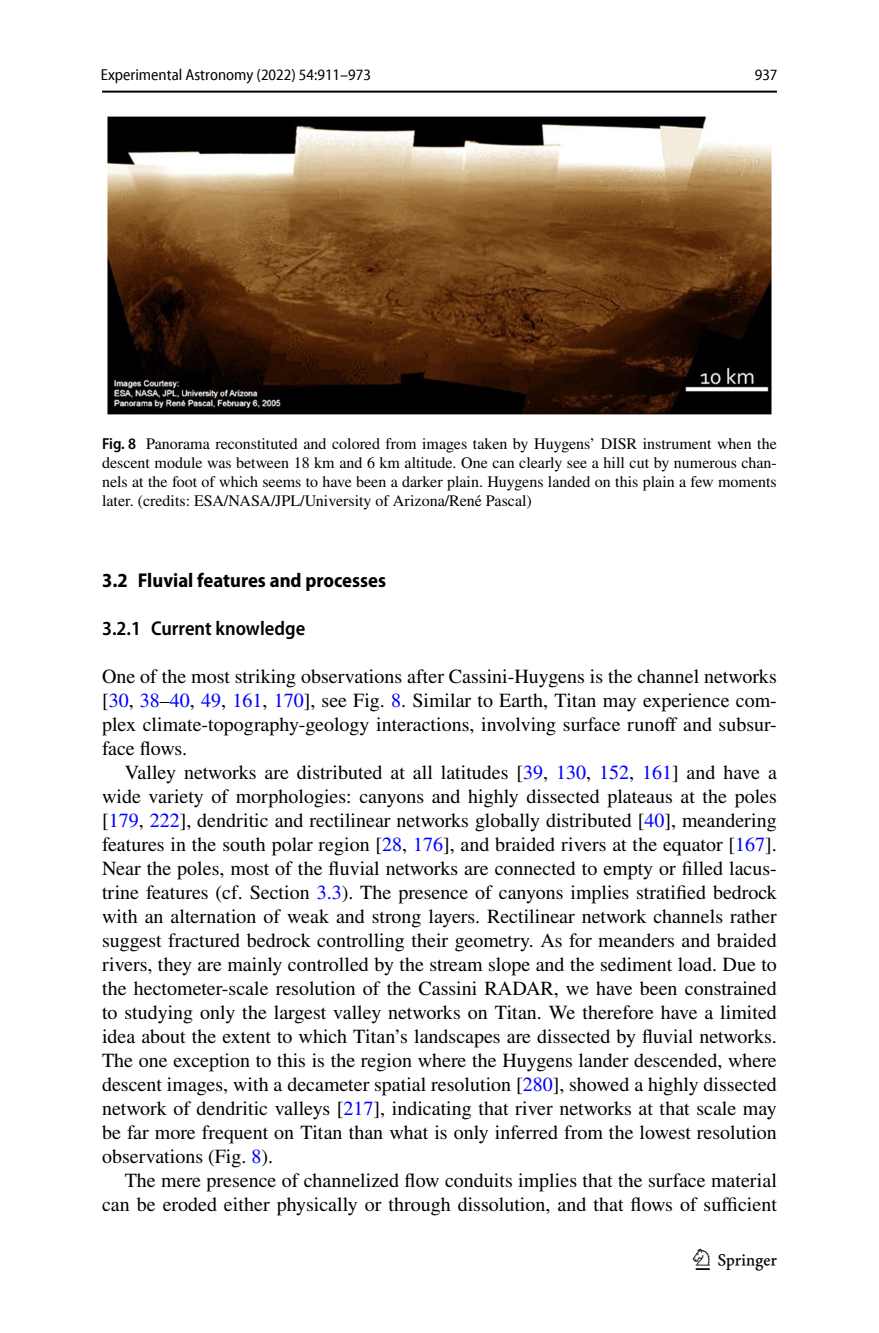
<style>
.page{position:relative;width:879px;height:1333px;background:#fff}
.page>*{position:absolute;margin:0;border:0;box-sizing:border-box;transform-origin:0 0}
.t1{font:30px "Springnew Regular 3";color:#000}
.t2{font:20px/24px "STIX";color:#000;text-align:justify}
.t3{font:700 semi-condensed 20px "Myriad Pro";color:#000}
.t4{font:600 semi-condensed 20px "Myriad Pro";color:#000}
.t5{font:16px/19px "STIX";color:#000;text-align:justify}
.t6{font:semi-condensed 16px "Myriad Pro Unic";color:#000}
.s1{font-family:"Myriad Pro";font-weight:600;font-stretch:semi-condensed}
.s2{color:#00f}
</style>
<div class="page">
<hr style="left:102px;top:91px;width:675px;height:2px;background:#000">
<img style="left:108px;top:116px;width:663px;height:299px">
<p class="t6" style="left:101px;top:69px;width:272px">Experimental Astronomy (2022) 54:911–973</p>
<p class="t6" style="left:755px;top:69px;width:24px">937</p>
<p class="t5" style="left:102px;top:435px;width:676px"><span class="s1">Fig. 8</span> Panorama reconstituted and colored from images taken by Huygens’ DISR instrument when the descent module was between 18 km and 6 km altitude. One can clearly see a hill cut by numerous chan&shy;nels at the foot of which seems to have been a darker plain. Huygens landed on this plain a few moments later. (credits: ESA/NASA/JPL/University of Arizona/René Pascal)</p>
<p class="t3" style="left:102px;top:569px;width:285px">3.2 Fluvial features and processes</p>
<p class="t4" style="left:102px;top:617px;width:205px">3.2.1 Current knowledge</p>
<p class="t2" style="left:102px;top:665px;width:676px">One of the most striking observations after Cassini-Huygens is the channel networks [<span class="s2">30</span>, <span class="s2">38</span>–<span class="s2">40</span>, <span class="s2">49</span>, <span class="s2">161</span>, <span class="s2">170</span>], see Fig. <span class="s2">8</span>. Similar to Earth, Titan may experience com&shy;plex climate-topography-geology interactions, involving surface runoff and subsur&shy;face flows.</p>
<p class="t2" style="left:102px;top:761px;width:676px;text-indent:23px">Valley networks are distributed at all latitudes [<span class="s2">39</span>, <span class="s2">130</span>, <span class="s2">152</span>, <span class="s2">161</span>] and have a wide variety of morphologies: canyons and highly dissected plateaus at the poles [<span class="s2">179</span>, <span class="s2">222</span>], dendritic and rectilinear networks globally distributed [<span class="s2">40</span>], meandering features in the south polar region [<span class="s2">28</span>, <span class="s2">176</span>], and braided rivers at the equator [<span class="s2">167</span>].<br>Near the poles, most of the fluvial networks are connected to empty or filled lacus&shy;trine features (cf. Section <span class="s2">3.3</span>). The presence of canyons implies stratified bedrock with an alternation of weak and strong layers. Rectilinear network channels rather suggest fractured bedrock controlling their geometry. As for meanders and braided rivers, they are mainly controlled by the stream slope and the sediment load. Due to the hectometer-scale resolution of the Cassini RADAR, we have been constrained to studying only the largest valley networks on Titan. We therefore have a limited idea about the extent to which Titan’s landscapes are dissected by fluvial networks.<br>The one exception to this is the region where the Huygens lander descended, where descent images, with a decameter spatial resolution [<span class="s2">280</span>], showed a highly dissected network of dendritic valleys [<span class="s2">217</span>], indicating that river networks at that scale may be far more frequent on Titan than what is only inferred from the lowest resolution observations (Fig. <span class="s2">8</span>).</p>
<p class="t2" style="left:102px;top:1169px;width:676px;text-align:right">The mere presence of channelized flow conduits implies that the surface material can be eroded either physically or through dissolution, and that flows of sufficient</p>
<h1 class="t1" style="left:696px;top:1248px;width:83px">1 3</h1>
</div>
